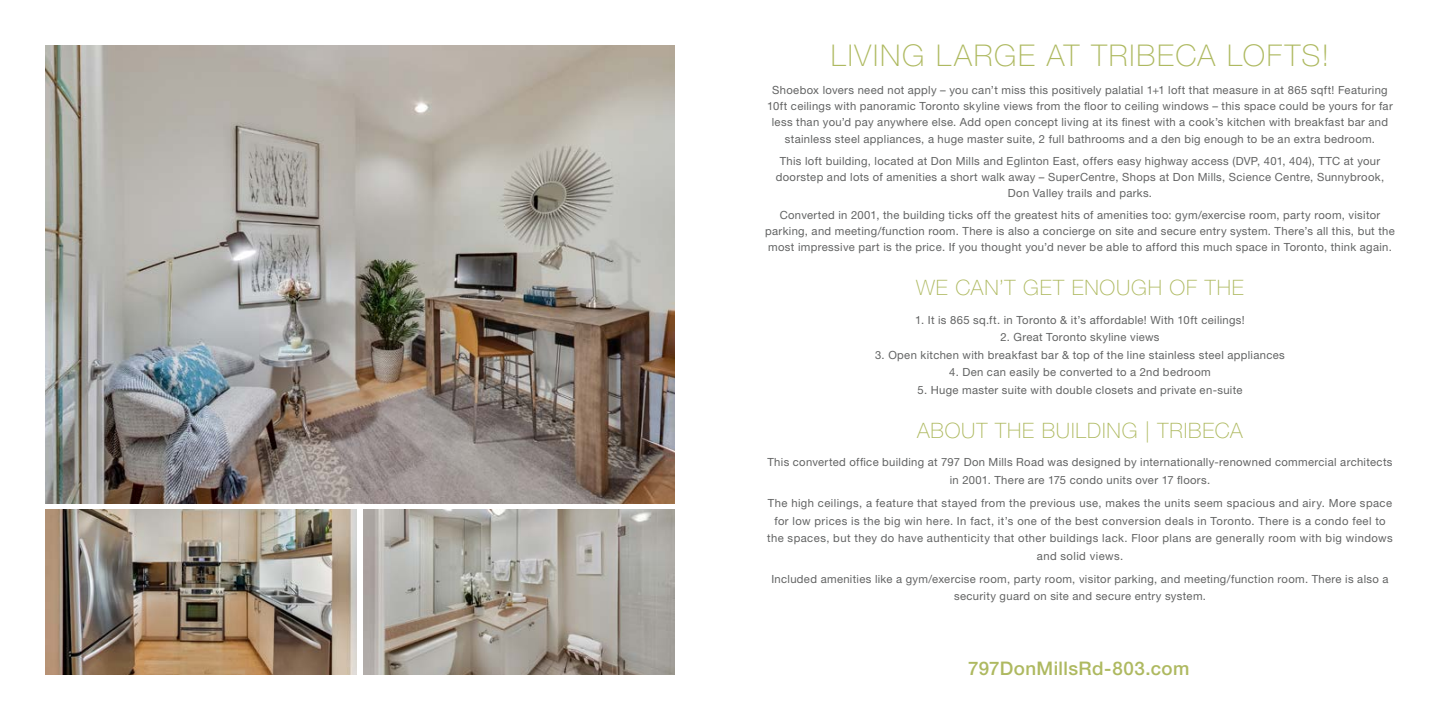
<style>
.page{position:relative;width:1440px;height:720px;background:#fff}
.page>*{position:absolute;margin:0;border:0;box-sizing:border-box;transform-origin:0 0}
.t1{font:100 30px "Helvetica Neue LT Std";letter-spacing:.06em;color:#aeb960}
.t2{font:100 21.25px "Helvetica Neue LT Std";letter-spacing:.04em;color:#aeb960}
.t3{font:500 18.75px "Helvetica Neue LT Std";letter-spacing:.025em;color:#aeb960}
.t4{font:11.25px/16.2px "Helvetica Neue LT Std";letter-spacing:.03em;color:#626363;text-align:center}
</style>
<div class="page">
<img style="left:364px;top:510px;width:311px;height:165px">
<img style="left:45px;top:510px;width:311px;height:165px">
<img style="left:45px;top:45px;width:630px;height:459px">
<h1 class="t1" style="left:831px;top:39px;width:500px">LIVING LARGE AT TRIBECA LOFTS!</h1>
<p class="t4" style="left:767px;top:82px;width:627px">Shoebox lovers need not apply – you can’t miss this positively palatial 1+1 loft that measure in at 865 sqft! Featuring 10ft ceilings with panoramic Toronto skyline views from the floor to ceiling windows – this space could be yours for far less than you’d pay anywhere else. Add open concept living at its finest with a cook’s kitchen with breakfast bar and stainless steel appliances, a huge master suite, 2 full bathrooms and a den big enough to be an extra bedroom.</p>
<p class="t4" style="left:776px;top:152px;width:610px">This loft building, located at Don Mills and Eglinton East, offers easy highway access (DVP, 401, 404), TTC at your doorstep and lots of amenities a short walk away – SuperCentre, Shops at Don Mills, Science Centre, Sunnybrook,<br>Don Valley trails and parks.</p>
<p class="t4" style="left:765px;top:207px;width:631px">Converted in 2001, the building ticks off the greatest hits of amenities too: gym/exercise room, party room, visitor parking, and meeting/function room. There is also a concierge on site and secure entry system. There’s all this, but the most impressive part is the price. If you thought you’d never be able to afford this much space in Toronto, think again.</p>
<h2 class="t2" style="left:916px;top:275px;width:329px">WE CAN’T GET ENOUGH OF THE</h2>
<p class="t4" style="left:915px;top:312px;width:331px">1. It is 865 sq.ft. in Toronto &amp; it’s affordable! With 10ft ceilings!</p>
<p class="t4" style="left:1000px;top:329px;width:161px">2. Great Toronto skyline views</p>
<p class="t4" style="left:875px;top:347px;width:411px">3. Open kitchen with breakfast bar &amp; top of the line stainless steel appliances</p>
<p class="t4" style="left:949px;top:364px;width:263px">4. Den can easily be converted to a 2nd bedroom</p>
<p class="t4" style="left:918px;top:382px;width:326px">5. Huge master suite with double closets and private en-suite</p>
<h2 class="t2" style="left:917px;top:418px;width:327px">ABOUT THE BUILDING | TRIBECA</h2>
<p class="t4" style="left:767px;top:454px;width:627px;line-height:17.5px">This converted office building at 797 Don Mills Road was designed by internationally-renowned commercial architects in 2001. There are 175 condo units over 17 floors.</p>
<p class="t4" style="left:767px;top:494px;width:627px;line-height:17.5px">The high ceilings, a feature that stayed from the previous use, makes the units seem spacious and airy. More space for low prices is the big win here. In fact, it’s one of the best conversion deals in Toronto. There is a condo feel to the spaces, but they do have authenticity that other buildings lack. Floor plans are generally room with big windows and solid views.</p>
<p class="t4" style="left:771px;top:570px;width:619px;line-height:17.5px">Included amenities like a gym/exercise room, party room, visitor parking, and meeting/function room. There is also a security guard on site and secure entry system.</p>
<h3 class="t3" style="left:968px;top:657px;width:223px">797DonMillsRd-803.com</h3>
</div>
